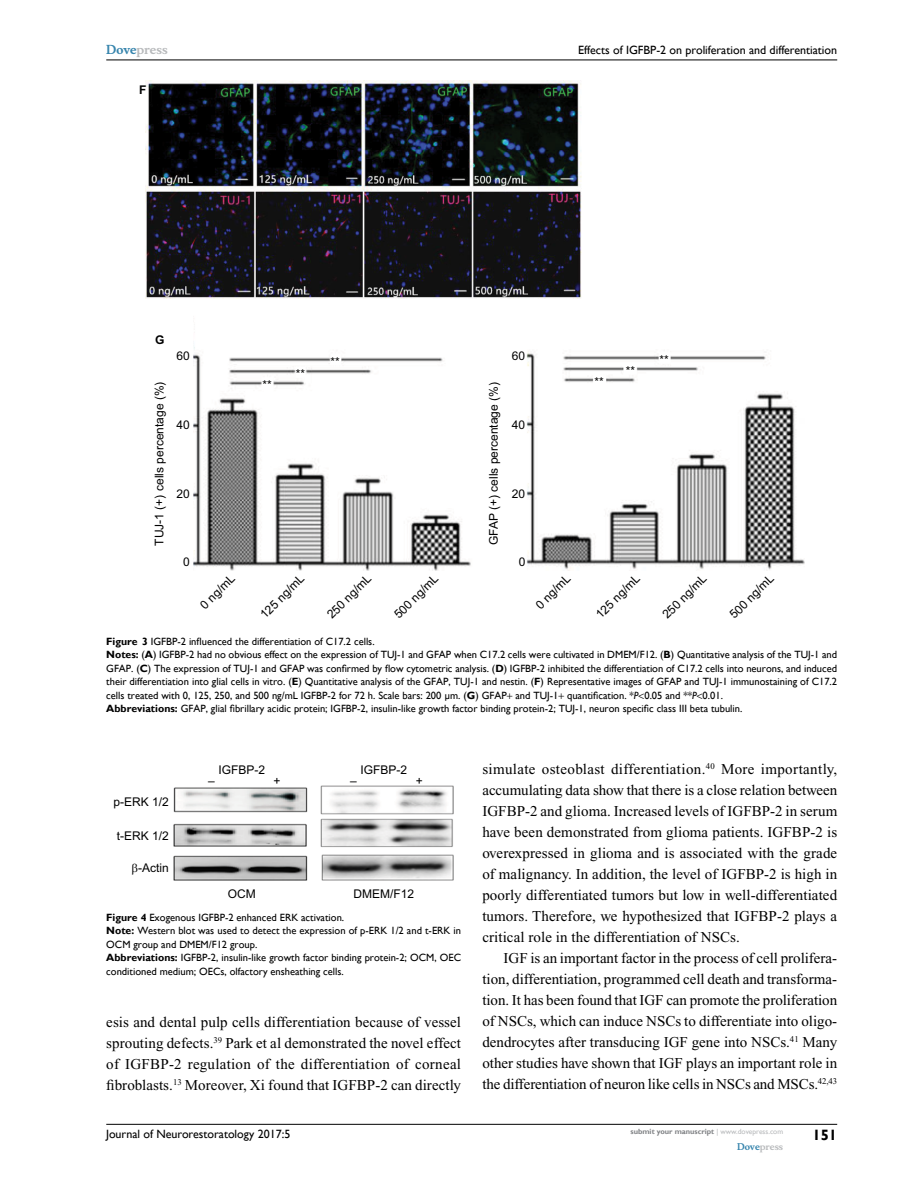
<style>
.page{position:relative;width:918px;height:1188px;background:#fff}
.page>*{position:absolute;margin:0;border:0;box-sizing:border-box;transform-origin:0 0}
.t1{font:15px/21px "Times New Roman";letter-spacing:.005em;color:#000;text-align:justify}
.t2{font:700 15px "Gill Sans";color:#000}
.t3{font:12px "Arial";color:#000}
.t4{font:12px "Gill Sans";color:#000}
.t5{font:700 12px "Musee";color:#b8babc}
.t6{font:700 12px "Arial";color:#000}
.t7{font:10.5px/13.5px "Gill Sans";color:#000}
.t8{font:700 9px "Musee";color:#b8babc}
.t9{font:700 7.5px "Gill Sans";color:#808285}
.s1{color:#3785ad}
.s2{font-weight:700}
.s3{font-style:italic}
.s4{font-weight:400;color:#b8babc}
</style>
<div class="page">
<hr style="left:106px;top:1124px;width:731px;height:1px;background:#000">
<hr style="left:106px;top:60px;width:731px;height:1px;background:#000">
<img style="left:145px;top:81px;width:659px;height:489px">
<div style="left:658px;top:203px;width:153px;height:103px;background:#fff"></div>
<img style="left:174px;top:785px;width:280px;height:95px">
<p class="t5" style="left:106px;top:43px;width:63px"><span class="s1">Dove</span>press</p>
<p class="t6" style="left:139px;top:81px;width:9px">F</p>
<p class="t4" style="left:578px;top:43px;width:260px">Effects of IGFBP-2 on proliferation and differentiation</p>
<p class="t6" style="left:155px;top:331px;width:11px">G</p>
<p class="t3" style="left:176px;top:348px;width:15px">60</p>
<p class="t3" style="left:331px;top:354px;width:11px">**</p>
<p class="t3" style="left:512px;top:348px;width:15px">60</p>
<p class="t3" style="left:659px;top:352px;width:11px">**</p>
<p class="t3" style="left:296px;top:366px;width:11px">**</p>
<p class="t3" style="left:626px;top:363px;width:11px">**</p>
<p class="t3" style="left:263px;top:377px;width:11px">**</p>
<p class="t3" style="left:152px;top:546px;width:165px;rotate:-90deg">TUJ-1 (+) cells percentage (%)</p>
<p class="t3" style="left:486px;top:545px;width:164px;rotate:-90deg">GFAP (+) cells percentage (%)</p>
<p class="t3" style="left:257px;top:611px;width:58px;rotate:-45deg">125 ng/mL</p>
<p class="t3" style="left:176px;top:417px;width:15px">40</p>
<p class="t3" style="left:176px;top:486px;width:15px">20</p>
<p class="t3" style="left:183px;top:554px;width:8px">0</p>
<p class="t3" style="left:197px;top:601px;width:45px;rotate:-45deg">0 ng/mL</p>
<p class="t3" style="left:324px;top:611px;width:58px;rotate:-45deg">250 ng/mL</p>
<p class="t3" style="left:391px;top:611px;width:58px;rotate:-45deg">500 ng/mL</p>
<p class="t3" style="left:512px;top:417px;width:15px">40</p>
<p class="t3" style="left:594px;top:374px;width:11px">**</p>
<p class="t3" style="left:512px;top:486px;width:15px">20</p>
<p class="t3" style="left:519px;top:554px;width:8px">0</p>
<p class="t3" style="left:532px;top:601px;width:45px;rotate:-45deg">0 ng/mL</p>
<p class="t3" style="left:659px;top:611px;width:58px;rotate:-45deg">250 ng/mL</p>
<p class="t3" style="left:726px;top:611px;width:58px;rotate:-45deg">500 ng/mL</p>
<p class="t3" style="left:592px;top:611px;width:58px;rotate:-45deg">125 ng/mL</p>
<p class="t7" style="left:106px;top:635px;width:732px"><span class="s2">Figure 3</span> IGFBP-2 influenced the differentiation of C17.2 cells.<br><span class="s2">Notes:</span> (<span class="s2">A</span>) IGFBP-2 had no obvious effect on the expression of TUJ-1 and GFAP when C17.2 cells were cultivated in DMEM/F12. (<span class="s2">B</span>) Quantitative analysis of the TUJ-1 and GFAP. (<span class="s2">C</span>) The expression of TUJ-1 and GFAP was confirmed by flow cytometric analysis. (<span class="s2">D</span>) IGFBP-2 inhibited the differentiation of C17.2 cells into neurons, and induced their differentiation into glial cells in vitro. (<span class="s2">E</span>) Quantitative analysis of the GFAP, TUJ-1 and nestin. (<span class="s2">F</span>) Representative images of GFAP and TUJ-1 immunostaining of C17.2 cells treated with 0, 125, 250, and 500 ng/mL IGFBP-2 for 72 h. Scale bars: 200 μm. (<span class="s2">G</span>) GFAP and TUJ-1 quantification. *<span class="s3">P</span> 0.05 and **<span class="s3">P</span> 0.01.<br><span class="s2">Abbreviations:</span> GFAP, glial fibrillary acidic protein; IGFBP-2, insulin-like growth factor binding protein-2; TUJ-1, neuron specific class III beta tubulin.</p>
<p class="t3" style="left:114px;top:794px;width:57px">p-ERK 1/2</p>
<p class="t3" style="left:117px;top:828px;width:54px">t-ERK 1/2</p>
<p class="t3" style="left:138px;top:860px;width:32px">-Actin</p>
<p class="t3" style="left:219px;top:762px;width:48px">IGFBP-2</p>
<p class="t3" style="left:208px;top:773px;width:8px">–</p>
<p class="t3" style="left:274px;top:773px;width:9px">+</p>
<p class="t3" style="left:361px;top:762px;width:48px">IGFBP-2</p>
<p class="t3" style="left:350px;top:773px;width:8px">–</p>
<p class="t3" style="left:416px;top:773px;width:9px">+</p>
<p class="t3" style="left:354px;top:886px;width:62px">DMEM/F12</p>
<p class="t7" style="left:106px;top:911px;width:356px"><span class="s2">Figure 4</span> Exogenous IGFBP-2 enhanced ERK activation.<br><span class="s2">Note:</span> Western blot was used to detect the expression of p-ERK 1/2 and t-ERK in OCM group and DMEM/F12 group.<br><span class="s2">Abbreviations:</span> IGFBP-2, insulin-like growth factor binding protein-2; OCM, OEC conditioned medium; OECs, olfactory ensheathing cells.</p>
<p class="t1" style="left:106px;top:1012px;width:356px">esis and dental pulp cells differentiation because of vessel sprouting defects.<sup>39</sup> Park et al demonstrated the novel effect of IGFBP-2 regulation of the differentiation of corneal fibroblasts.<sup>13</sup> Moreover, Xi found that IGFBP-2 can directly</p>
<p class="t3" style="left:228px;top:886px;width:29px">OCM</p>
<p class="t1" style="left:482px;top:759px;width:356px">simulate osteoblast differentiation.<sup>40</sup> More importantly, accumulating data show that there is a close relation between IGFBP-2 and glioma. Increased levels of IGFBP-2 in serum have been demonstrated from glioma patients. IGFBP-2 is overexpressed in glioma and is associated with the grade of malignancy. In addition, the level of IGFBP-2 is high in poorly differentiated tumors but low in well-differentiated tumors. Therefore, we hypothesized that IGFBP-2 plays a critical role in the differentiation of NSCs.</p>
<p class="t1" style="left:482px;top:948px;width:356px;text-indent:21px">IGF is an important factor in the process of cell prolifera&shy;tion, differentiation, programmed cell death and transforma&shy;tion. It has been found that IGF can promote the proliferation of NSCs, which can induce NSCs to differentiate into oligo&shy;dendrocytes after transducing IGF gene into NSCs.<sup>41</sup> Many other studies have shown that IGF plays an important role in the differentiation of neuron like cells in NSCs and MSCs.<sup>42,43</sup></p>
<p class="t4" style="left:106px;top:1127px;width:186px">Journal of Neurorestoratology 2017:5</p>
<p class="t9" style="left:631px;top:1127px;width:154px">submit your manuscript <span class="s4">| www.dovepress.com</span></p>
<p class="t8" style="left:737px;top:1141px;width:48px"><span class="s1">Dove</span>press</p>
<p class="t2" style="left:812px;top:1126px;width:26px">151</p>
</div>
